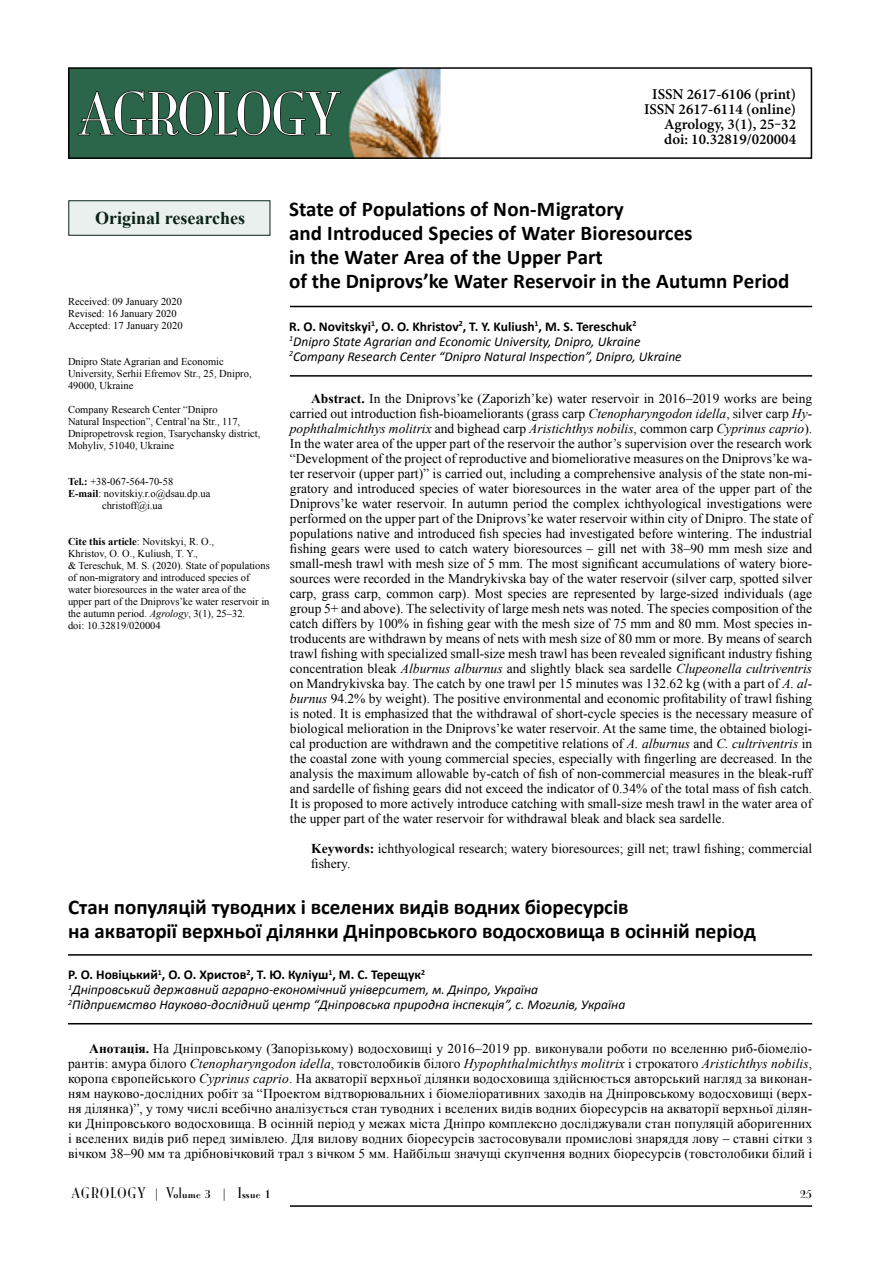
<style>
.page{position:relative;width:893px;height:1263px;background:#fff}
.page>*{position:absolute;margin:0;border:0;box-sizing:border-box;transform-origin:0 0}
.t1{font:54px "Mona Lisa C";color:#fff}
.t2{font:700 21px/24px "Calibri";color:#000}
.t3{font:700 18px "Times New Roman";color:#0a2317}
.t4{font:600 15px/15px "Minion Pro";color:#000;text-align:right}
.t5{font:13.5px/15px "Times New Roman";color:#000;text-align:justify}
.t6{font:italic 13.5px/15px "Calibri";color:#000}
.t7{font:13.5px "Mona Lisa C";letter-spacing:.025em;color:#020203}
.t8{font:10.5px/12px "Times New Roman";color:#000}
.s1{font-weight:700;font-style:normal}
.s2{font-weight:700}
.s3{font-style:italic}
.s4{font-family:"Times New Roman";font-style:italic}
</style>
<div class="page">
<img style="left:71px;top:70px;width:370px;height:86px">
<div style="left:68px;top:67px;width:744px;height:92px;border:2px solid #020203"></div>
<svg style="left:77px;top:89px;width:264px;height:49px"></svg>
<hr style="left:290px;top:1205px;width:522px;height:2px;background:#000">
<hr style="left:68px;top:954px;width:744px;height:2px;background:#000">
<hr style="left:68px;top:1023px;width:744px;height:1px;background:#000">
<hr style="left:290px;top:306px;width:522px;height:1px;background:#000">
<hr style="left:290px;top:375px;width:522px;height:2px;background:#000">
<div style="left:68px;top:200px;width:202px;height:36px;background:#eaf0ed;border:1px solid #0a2318"></div>
<h1 class="t1" style="left:79px;top:85px;width:262px">AGROLOGY</h1>
<p class="t4" style="left:644px;top:86px;width:153px">ISSN 2617-6106 (print)<br>ISSN 2617-6114 (online)<br>Agrology, 3(1), 25‒32 doi: 10.32819/020004</p>
<h2 class="t2" style="left:289px;top:197px;width:502px">State of Populations of Non-Migratory<br>and Introduced Species of Water Bioresources<br>in the Water Area of the Upper Part<br>of the Dniprovs’ke Water Reservoir in the Autumn Period</h2>
<p class="t6" style="left:289px;top:318px;width:394px"><span class="s1">R. О. Novitskyi</span><sup>1</sup><span class="s1">, О. О. Khristov</span><sup>2</sup><span class="s1">, T. Y. Kuliush</span><sup>1</sup><span class="s1">, М. S. Tereschuk</span><sup>2<br></sup><sup>1</sup>Dnipro State Agrarian and Economic University, Dnipro, Ukraine<br><sup>2</sup>Company Research Center “Dnipro Natural Inspection”, Dnipro, Ukraine</p>
<h3 class="t3" style="left:95px;top:205px;width:151px">Оriginal researches</h3>
<p class="t8" style="left:68px;top:295px;width:116px">Received: 09 January 2020<br>Revised: 16 January 2020<br>Accepted: 17 January 2020</p>
<p class="t8" style="left:68px;top:355px;width:185px">Dnipro State Agrarian and Economic<br>University, Serhii Efremov Str., 25, Dnipro,<br>49000, Ukraine</p>
<p class="t8" style="left:68px;top:403px;width:194px">Company Research Center “Dnipro<br>Natural Inspection”, Central’na Str., 117, Dnipropetrovsk region, Tsarychansky district, Mohyliv, 51040, Ukraine</p>
<p class="t8" style="left:68px;top:475px;width:107px"><span class="s2">Tel.:</span> +38-067-564-70-58</p>
<p class="t8" style="left:68px;top:487px;width:144px"><span class="s2">E-mail</span>: novitskiy.r.o@dsau.dp.ua</p>
<p class="t8" style="left:102px;top:499px;width:62px">christoff@i.ua</p>
<p class="t8" style="left:68px;top:535px;width:203px"><span class="s2">Cite this article</span>: Novitskyi, R. О.,<br>Khristov, О. О., Kuliush, T. Y.,<br>&amp; Tereschuk, М. S. (2020). State of populations of non-migratory and introduced species of water bioresources in the water area of the upper part of the Dniprovs’ke water reservoir in the autumn period. <span class="s3">Agrology</span>, 3(1), 25‒32.<br>doi: 10.32819/020004</p>
<p class="t5" style="left:290px;top:391px;width:524px;text-indent:21px"><span class="s2">Abstract.</span> In the Dniprovs’ke (Zaporizh’ke) water reservoir in 2016–2019 works are being carried out introduction fish-bioameliorants (grass carp <span class="s3">Ctenopharyngodon idella</span>, silver carp <span class="s3">Hy&shy;pophthalmichthys molitrix</span> and bighead carp <span class="s3">Aristichthys nobilis</span>, common carp <span class="s3">Cyprinus сapriо</span>).<br>In the water area of the upper part of the reservoir the author’s supervision over the research work “Development of the project of reproductive and biomeliorative measures on the Dniprovs’ke wa&shy;ter reservoir (upper part)” is carried out, including a comprehensive analysis of the state non-mi&shy;gratory and introduced species of water bioresources in the water area of the upper part of the Dniprovs’ke water reservoir. In autumn period the complex ichthyological investigations were performed on the upper part of the Dniprovs’ke water reservoir within city of Dnipro. The state of populations native and introduced fish species had investigated before wintering. The industrial fishing gears were used to catch watery bioresources – gill net with 38‒90 mm mesh size and small-mesh trawl with mesh size of 5 mm. The most significant accumulations of watery biore&shy;sources were recorded in the Mandrykivska bay of the water reservoir (silver carp, spotted silver carp, grass carp, common carp). Most species are represented by large-sized individuals (age group 5+ and above). The selectivity of large mesh nets was noted. The species composition of the catch differs by 100% in fishing gear with the mesh size of 75 mm and 80 mm. Most species in&shy;troducents are withdrawn by means of nets with mesh size of 80 mm or more. By means of search trawl fishing with specialized small-size mesh trawl has been revealed significant industry fishing concentration bleak <span class="s3">Alburnus alburnus</span> and slightly black sea sardelle <span class="s3">Clupeonella cultriventris </span>on Mandrykivska bay. The catch by one trawl per 15 minutes was 132.62 kg (with a part of <span class="s3">A. al&shy;burnus</span> 94.2% by weight). The positive environmental and economic profitability of trawl fishing is noted. It is emphasized that the withdrawal of short-cycle species is the necessary measure of biological melioration in the Dniprovs’ke water reservoir. At the same time, the obtained biologi&shy;cal production are withdrawn and the competitive relations of <span class="s3">A. alburnus</span> and <span class="s3">C. cultriventris</span> in the coastal zone with young commercial species, especially with fingerling are decreased. In the analysis the maximum allowable by-catch of fish of non-commercial measures in the bleak-ruff and sardelle of fishing gears did not exceed the indicator of 0.34% of the total mass of fish catch.<br>It is proposed to more actively introduce catching with small-size mesh trawl in the water area of the upper part of the water reservoir for withdrawal bleak and black sea sardelle.</p>
<p class="t5" style="left:311px;top:841px;width:502px"><span class="s2">Keywords:</span> ichthyological research; watery bioresources; gill net; trawl fishing; commercial fishery.</p>
<h2 class="t2" style="left:68px;top:895px;width:689px">Стан популяцій туводних і вселених видів водних біоресурсів<br>на акваторії верхньої ділянки Дніпровського водосховища в осінній період</h2>
<p class="t6" style="left:68px;top:967px;width:559px"><span class="s1">Р. О. Новіцький</span><sup>1</sup><span class="s1">, О. О. Христов</span><sup>2</sup><span class="s1">, Т. Ю. Куліуш</span><sup>1</sup><span class="s1">, М. С. Терещук</span><sup>2<br></sup><sup>1</sup>Дніпровський державний аграрно-економічний університет, м. Дніпро, Україна<br><sup>2</sup>Підприємство Науково-дослідний центр “Дніпровська природна інспекція”, с. Могилів, Україна</p>
<p class="t5" style="left:68px;top:1040px;width:746px;text-indent:21px"><span class="s2">Анотація.</span> На Дніпровському (Запорізькому) водосховищі у 2016–2019 рр. виконували роботи по вселенню риб-біомеліо&shy;рантів: амура білого <span class="s3">Ctenopharyngodon idella</span>, товстолобиків білого <span class="s3">Hypophthalmichthys molitrix</span> і строкатого <span class="s3">Aristichthys nobilis</span>, коропа європейського <span class="s3">Cyprinus сapriо</span>. На акваторії верхньої ділянки водосховища здійснюється авторський нагляд за виконан&shy;ням науково-дослідних робіт за “Проектом відтворювальних і біомеліоративних заходів на Дніпровському водосховищі (верх&shy;ня ділянка)”, у тому числі всебічно аналізується стан туводних і вселених видів водних біоресурсів на акваторії верхньої ділян&shy;ки Дніпровського водосховища. В осінній період у межах міста Дніпро комплексно досліджували стан популяцій аборигенних і вселених видів риб перед зимівлею. Для вилову водних біоресурсів застосовували промислові знаряддя лову – ставні сітки з вічком 38–90 мм та дрібновічковий трал з вічком 5 мм. Найбільш значущі скупчення водних біоресурсів (товстолобики білий і</p>
<p class="t7" style="left:71px;top:1186px;width:201px">AGROLOGY <span class="s4">|</span> Volume 3 <span class="s4">|</span> Issue 1</p>
<p class="t7" style="left:800px;top:1186px;width:14px">25</p>
</div>
